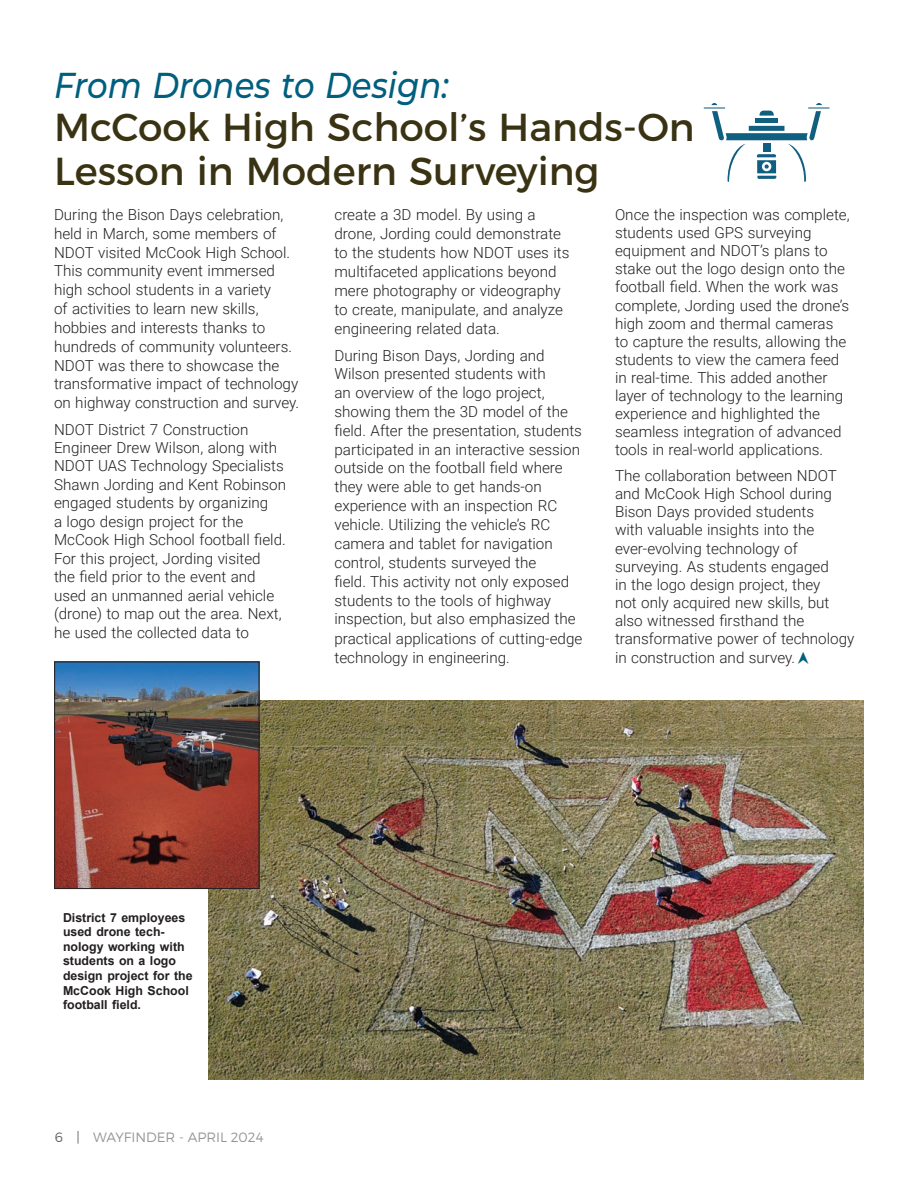
<style>
.page{position:relative;width:918px;height:1188px;background:#fff}
.page>*{position:absolute;margin:0;border:0;box-sizing:border-box;transform-origin:0 0}
.t1{font:39px/43.5px "Montserrat";color:#3a3313}
.t2{font:italic 500 36px "Montserrat";color:#005f7f;scale:.9 1}
.t3{font:300 15.15px/18.9px "Roboto";color:#231f20}
.t4{font:300 13.5px "Montserrat";color:#939598}
.t5{font:700 12.3px/14.7px "Arial";color:#231f20}
.s1{color:#636366}
</style>
<div class="page">
<hr style="left:704px;top:107px;width:21px;height:2px;background:#115f80">
<hr style="left:808px;top:107px;width:22px;height:2px;background:#115f80">
<svg style="left:712px;top:111px;width:109px;height:71px"></svg>
<img style="left:209px;top:700px;width:655px;height:380px">
<img style="left:56px;top:664px;width:201px;height:223px">
<div style="left:54px;top:662px;width:205px;height:227px;border:1px solid #231f20"></div>
<h2 class="t2" style="left:54px;top:60px;width:440px">From Drones to Design:</h2>
<h1 class="t1" style="left:54px;top:106px;width:642px">McCook High School’s Hands-On<br>Lesson in Modern Surveying</h1>
<p class="t3" style="left:54px;top:205px;width:247px">During the Bison Days celebration, held in March, some members of NDOT visited McCook High School.<br>This community event immersed high school students in a variety<br>of activities to learn new skills, hobbies and interests thanks to hundreds of community volunteers.<br>NDOT was there to showcase the transformative impact of technology on highway construction and survey.</p>
<p class="t3" style="left:54px;top:419px;width:234px;line-height:18.5px">NDOT District 7 Construction<br>Engineer Drew Wilson, along with<br>NDOT UAS Technology Specialists<br>Shawn Jording and Kent Robinson engaged students by organizing<br>a logo design project for the<br>McCook High School football field.<br>For this project, Jording visited<br>the field prior to the event and used an unmanned aerial vehicle (drone) to map out the area. Next, he used the collected data to</p>
<p class="t3" style="left:335px;top:205px;width:236px">create a 3D model. By using a drone, Jording could demonstrate to the students how NDOT uses its multifaceted applications beyond mere photography or videography to create, manipulate, and analyze engineering related data.</p>
<p class="t3" style="left:335px;top:345px;width:249px">During Bison Days, Jording and Wilson presented students with<br>an overview of the logo project, showing them the 3D model of the field. After the presentation, students participated in an interactive session outside on the football field where they were able to get hands-on experience with an inspection RC vehicle. Utilizing the vehicle’s RC camera and tablet for navigation control, students surveyed the<br>field. This activity not only exposed students to the tools of highway inspection, but also emphasized the practical applications of cutting-edge technology in engineering.</p>
<p class="t3" style="left:615px;top:205px;width:236px;line-height:18.1px">Once the inspection was complete, students used GPS surveying equipment and NDOT’s plans to stake out the logo design onto the football field. When the work was complete, Jording used the drone’s high zoom and thermal cameras to capture the results, allowing the students to view the camera feed in real-time. This added another layer of technology to the learning experience and highlighted the seamless integration of advanced tools in real-world applications.</p>
<p class="t3" style="left:615px;top:466px;width:241px;line-height:18.1px">The collaboration between NDOT and McCook High School during<br>Bison Days provided students<br>with valuable insights into the ever-evolving technology of surveying. As students engaged<br>in the logo design project, they<br>not only acquired new skills, but also witnessed firsthand the transformative power of technology in construction and survey.</p>
<p class="t5" style="left:63px;top:910px;width:131px">District 7 employees used drone tech&shy;nology working with students on a logo design project for the<br>McCook High School football field.</p>
<p class="t4" style="left:55px;top:1129px;width:210px"><span class="s1">6 |</span> WAYFINDER - APRIL 2024</p>
</div>
